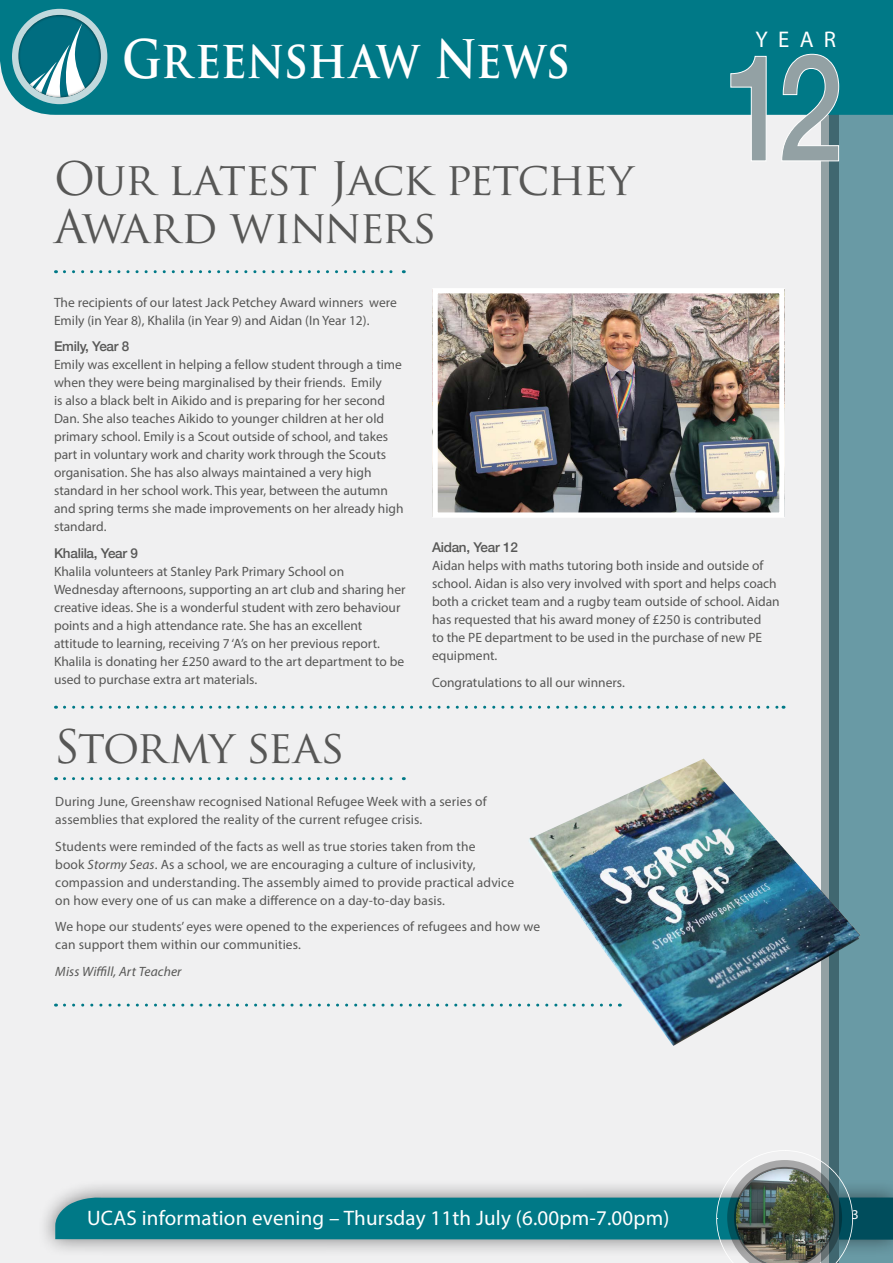
<style>
.page{position:relative;width:893px;height:1263px;background:#f0f0f1}
.page>*{position:absolute;margin:0;border:0;box-sizing:border-box;transform-origin:0 0}
.t1{font:700 51.75px "Trajan Pro";letter-spacing:-.005em;color:#fff;scale:.87 1}
.t2{font:45px/48px "Trajan Pro";letter-spacing:-.04em;color:#575756}
.t3{font:22.8px "Myriad Pro";color:#fff}
.t4{font:21px "Myriad Pro";letter-spacing:.01em;color:#fff}
.t5{font:13.5px/18px "Myriad Pro";color:#575756}
.t6{font:500 13.5px "Helvetica Neue";letter-spacing:-.02em;color:#575756}
.t7{font:italic 13.5px "Myriad Pro";letter-spacing:.01em;color:#575756}
.t8{font:13.5px "Myriad Pro";color:#fff}
.s1{font-style:italic}
</style>
<div class="page">
<div style="left:37px;top:1178px;width:856px;height:80px;background:#000;opacity:.5"></div>
<div style="left:822px;top:6px;width:17px;height:1257px;background:#93a1a4"></div>
<svg style="left:829px;top:115px;width:64px;height:1035px;background:#63939e"></svg>
<div style="left:0;top:0;width:893px;height:115px;background:#007987"></div>
<div style="left:12px;top:9px;width:95px;height:95px;background:#c1d9dd;border-radius:50%"></div>
<div style="left:6px;top:3px;width:108px;height:95px;background:#000;opacity:.75"></div>
<svg style="left:55px;top:1150px;width:838px;height:113px"></svg>
<div style="left:722px;top:1158px;width:123px;height:105px;background:#000;opacity:.4"></div>
<svg style="left:730px;top:54px;width:109px;height:107px"></svg>
<svg style="left:64px;top:270px;width:340px;height:3px"></svg>
<svg style="left:64px;top:706px;width:720px;height:3px"></svg>
<svg style="left:64px;top:1003px;width:464px;height:3px"></svg>
<img style="left:438px;top:294px;width:340px;height:218px">
<div style="left:432px;top:288px;width:352px;height:230px;border:5px solid #fff"></div>
<svg style="left:64px;top:777px;width:340px;height:3px"></svg>
<img style="left:528px;top:759px;width:332px;height:287px">
<h1 class="t1" style="left:122px;top:27px;width:516px">Greenshaw News</h1>
<h2 class="t2" style="left:54px;top:154px;width:581px">Our latest Jack petchey<br>Award winners</h2>
<h3 class="t3" style="left:755px;top:25px;width:82px">YEAR</h3>
<p class="t5" style="left:54px;top:293px;width:344px">The recipients of our latest Jack Petchey Award winners were<br>Emily (in Year 8), Khalila (in Year 9) and Aidan (In Year 12).</p>
<p class="t6" style="left:54px;top:336px;width:77px">Emily, Year 8</p>
<p class="t5" style="left:54px;top:355px;width:351px">Emily was excellent in helping a fellow student through a time when they were being marginalised by their friends. Emily<br>is also a black belt in Aikido and is preparing for her second Dan. She also teaches Aikido to younger children at her old primary school. Emily is a Scout outside of school, and takes part in voluntary work and charity work through the Scouts organisation. She has also always maintained a very high standard in her school work. This year, between the autumn and spring terms she made improvements on her already high standard.</p>
<p class="t6" style="left:54px;top:542px;width:86px">Khalila, Year 9</p>
<p class="t5" style="left:54px;top:562px;width:353px">Khalila volunteers at Stanley Park Primary School on Wednesday afternoons, supporting an art club and sharing her creative ideas. She is a wonderful student with zero behaviour points and a high attendance rate. She has an excellent attitude to learning, receiving 7 ‘A’s on her previous report.<br>Khalila is donating her £250 award to the art department to be used to purchase extra art materials.</p>
<h2 class="t2" style="left:54px;top:722px;width:293px">Stormy seas</h2>
<p class="t6" style="left:432px;top:536px;width:87px">Aidan, Year 12</p>
<p class="t5" style="left:432px;top:556px;width:349px">Aidan helps with maths tutoring both inside and outside of school. Aidan is also very involved with sport and helps coach both a cricket team and a rugby team outside of school. Aidan has requested that his award money of £250 is contributed<br>to the PE department to be used in the purchase of new PE equipment.</p>
<p class="t5" style="left:432px;top:673px;width:194px">Congratulations to all our winners.</p>
<p class="t5" style="left:55px;top:792px;width:433px">During June, Greenshaw recognised National Refugee Week with a series of assemblies that explored the reality of the current refugee crisis.</p>
<p class="t5" style="left:55px;top:837px;width:460px">Students were reminded of the facts as well as true stories taken from the<br>book <span class="s1">Stormy Seas</span>. As a school, we are encouraging a culture of inclusivity, compassion and understanding. The assembly aimed to provide practical advice on how every one of us can make a difference on a day-to-day basis.</p>
<p class="t5" style="left:55px;top:917px;width:486px">We hope our students’ eyes were opened to the experiences of refugees and how we can support them within our communities.</p>
<p class="t7" style="left:55px;top:963px;width:128px">Miss Wiffill, Art Teacher</p>
<h3 class="t4" style="left:87px;top:1205px;width:584px">UCAS information evening – Thursday 11th July (6.00pm-7.00pm)</h3>
<p class="t8" style="left:852px;top:1206px;width:8px">3</p>
</div>
